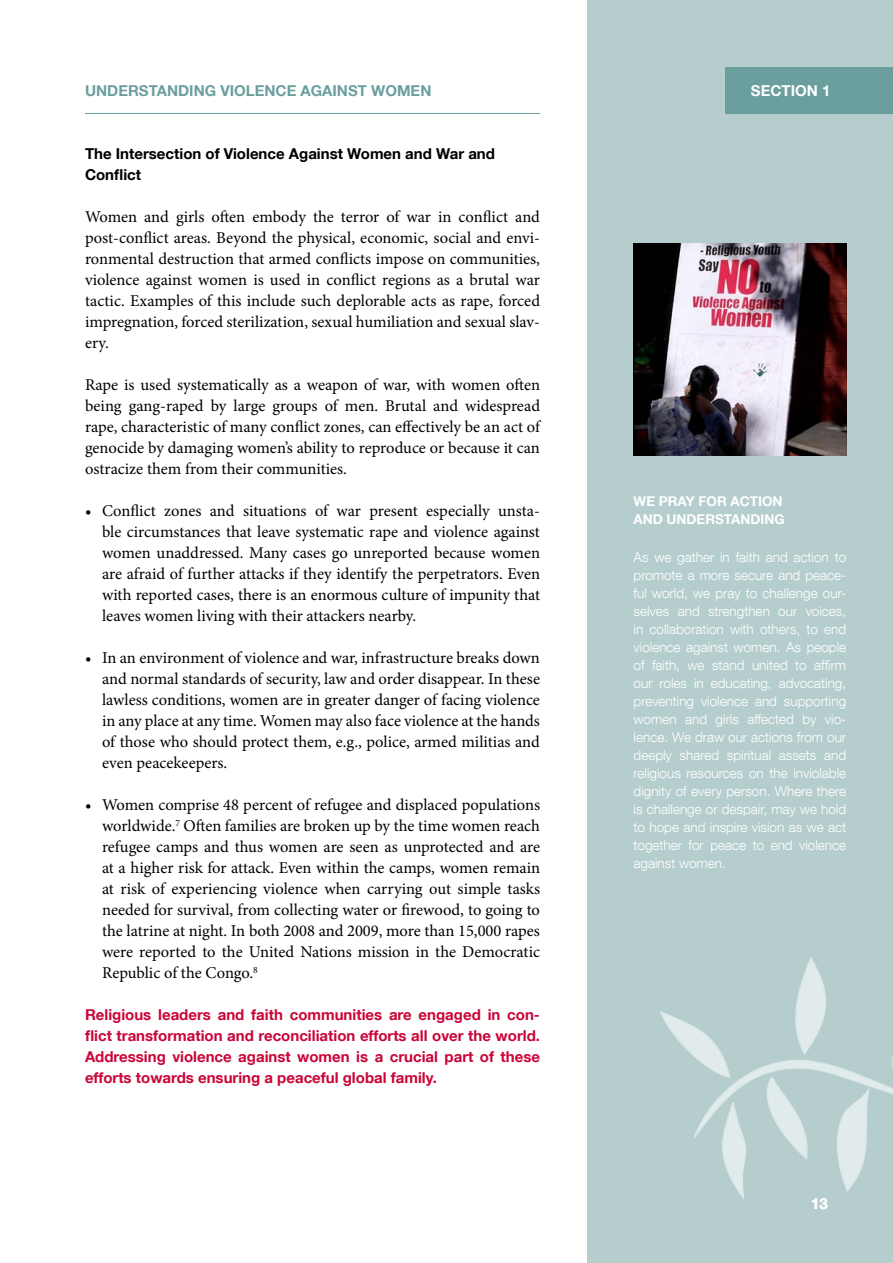
<style>
.page{position:relative;width:893px;height:1263px;background:#fff}
.page>*{position:absolute;margin:0;border:0;box-sizing:border-box;transform-origin:0 0}
.t1{font:16.5px/21px "Minion Pro";color:#000;text-align:justify}
.Conclusion{font:700 15px/21px "Helvetica Neue LT Com";color:#ca0538;text-align:justify}
.Section_title{font:700 15px/21px "Helvetica Neue LT Com";color:#000}
.t2{font:700 15px "Helvetica Neue LT Com";color:#6b9f9d}
.t3{font:700 15px "Helvetica Neue LT Com";color:#fff}
.Info-box_-_indented{font:300 13.5px/18px "Helvetica Neue LT Com";color:#fff;text-align:justify}
.Info-box_-_indented-2{font:700 13.5px/18px "Helvetica Neue LT Com";color:#fff}
</style>
<div class="page">
<div style="left:587px;top:0;width:306px;height:1263px;background:#b5cecd"></div>
<div style="left:725px;top:68px;width:168px;height:46px;background:#6b9f9d"></div>
<svg style="left:660px;top:957px;width:233px;height:242px"></svg>
<hr style="left:85px;top:113px;width:455px;height:1px;background:#6b9f9d">
<img style="left:634px;top:243px;width:212px;height:213px">
<p class="t2" style="left:85px;top:81px;width:348px">UNDERSTANDING VIOLENCE AGAINST WOMEN</p>
<p class="t3" style="left:751px;top:81px;width:81px">SECTION 1</p>
<p class="Section_title" style="left:85px;top:143px;width:411px">The Intersection of Violence Against Women and War and<br>Conflict</p>
<p class="t1" style="left:85px;top:206px;width:456px">Women and girls often embody the terror of war in conflict and post-conflict areas. Beyond the physical, economic, social and envi&shy;ronmental destruction that armed conflicts impose on communities, violence against women is used in conflict regions as a brutal war tactic. Examples of this include such deplorable acts as rape, forced impregnation, forced sterilization, sexual humiliation and sexual slav&shy;ery.</p>
<p class="t1" style="left:85px;top:374px;width:456px">Rape is used systematically as a weapon of war, with women often being gang-raped by large groups of men. Brutal and widespread rape, characteristic of many conflict zones, can effectively be an act of genocide by damaging women’s ability to reproduce or because it can ostracize them from their communities.</p>
<p class="t1" style="left:102px;top:500px;width:440px;text-indent:-17px">• Conflict zones and situations of war present especially unsta&shy;ble circumstances that leave systematic rape and violence against women unaddressed. Many cases go unreported because women are afraid of further attacks if they identify the perpetrators. Even with reported cases, there is an enormous culture of impunity that leaves women living with their attackers nearby.</p>
<p class="t1" style="left:102px;top:647px;width:439px;text-indent:-17px">• In an environment of violence and war, infrastructure breaks down and normal standards of security, law and order disappear. In these lawless conditions, women are in greater danger of facing violence in any place at any time. Women may also face violence at the hands of those who should protect them, e.g., police, armed militias and even peacekeepers.</p>
<p class="t1" style="left:102px;top:794px;width:440px;text-indent:-17px">• Women comprise 48 percent of refugee and displaced populations worldwide.<sup>7</sup> Often families are broken up by the time women reach refugee camps and thus women are seen as unprotected and are at a higher risk for attack. Even within the camps, women remain at risk of experiencing violence when carrying out simple tasks needed for survival, from collecting water or firewood, to going to the latrine at night. In both 2008 and 2009, more than 15,000 rapes were reported to the United Nations mission in the Democratic Republic of the Congo.<sup>8</sup></p>
<p class="Conclusion" style="left:85px;top:1004px;width:456px">Religious leaders and faith communities are engaged in con&shy;flict transformation and reconciliation efforts all over the world.<br>Addressing violence against women is a crucial part of these efforts towards ensuring a peaceful global family.</p>
<p class="Info-box_-_indented-2" style="left:634px;top:492px;width:153px">WE PRAY FOR ACTION<br>AND UNDERSTANDING</p>
<p class="Info-box_-_indented" style="left:634px;top:547px;width:214px">As we gather in faith and action to promote a more secure and peace&shy;ful world, we pray to challenge our&shy;selves and strengthen our voices, in collaboration with others, to end violence against women. As people of faith, we stand united to affirm our roles in educating, advocating, preventing violence and supporting women and girls affected by vio&shy;lence. We draw our actions from our deeply shared spiritual assets and religious resources on the inviolable dignity of every person. Where there is challenge or despair, may we hold to hope and inspire vision as we act together for peace to end violence against women.</p>
<p class="t3" style="left:811px;top:1194px;width:18px">13</p>
</div>
